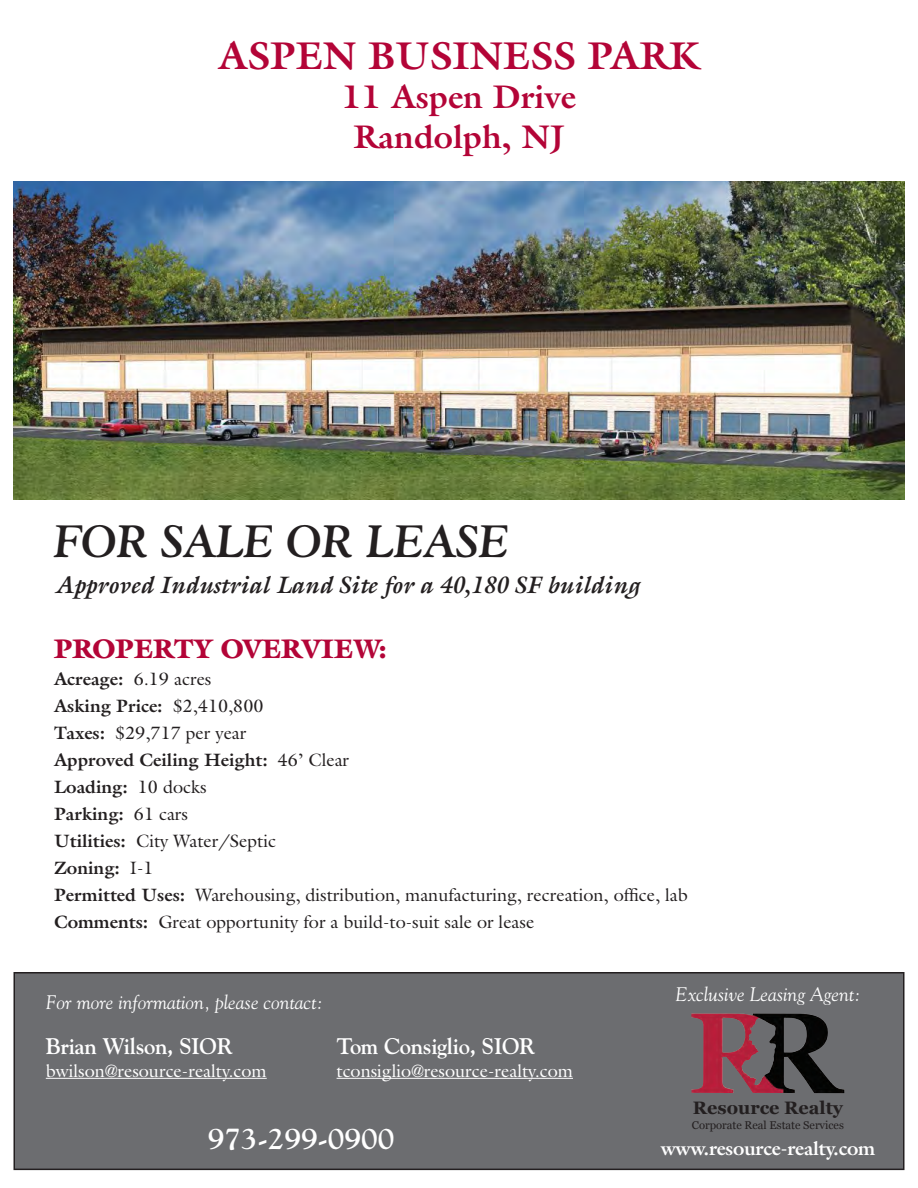
<style>
.page{position:relative;width:918px;height:1188px;background:#fff}
.page>*{position:absolute;margin:0;border:0;box-sizing:border-box;transform-origin:0 0}
.t1{font:italic 700 45px "Goudy";color:#231f20}
.t2{font:700 39px "Galliard";color:#b30437}
.t3{font:700 33px "Galliard";color:#b30437}
.t4{font:700 30px "Goudy";color:#fff}
.t5{font:900 27px "Galliard";color:#b30437}
.t6{font:italic 700 24px "Galliard";color:#231f20}
.t7{font:700 22.5px "Goudy";letter-spacing:-.015em;color:#fff}
.t8{font:italic 19.5px "Goudy";color:#fff}
.t9{font:700 19.5px "Goudy";letter-spacing:-.015em;color:#fff}
.t10{font:700 19.5px "Galliard";letter-spacing:-.015em;color:#fff}
.t11{font:18px "Galliard";color:#231f20}
.t12{font:700 18px "Galliard";color:#231f20}
.t13{font:18px "Galliard";color:#fff}
.t14{font:700 18px "Georgia";color:#231f20}
.t15{font:11.25px "Georgia";color:#231f20}
.s1{font-weight:700}
.s2{font-weight:400}
</style>
<div class="page">
<img style="left:14px;top:181px;width:890px;height:319px">
<div style="left:14px;top:973px;width:890px;height:196px;background:#6c6d70"></div>
<div style="left:14px;top:972px;width:890px;height:198px;border:2px solid #231f20"></div>
<hr style="left:46px;top:1078px;width:221px;height:1px;background:#fff">
<img style="left:691px;top:1013px;width:153px;height:80px">
<hr style="left:337px;top:1078px;width:236px;height:1px;background:#fff">
<p class="t2" style="left:219px;top:30px;width:482px">ASPEN BUSINESS PARK</p>
<p class="t3" style="left:342px;top:76px;width:236px">11 Aspen Drive</p>
<p class="t3" style="left:353px;top:115px;width:213px">Randolph, NJ</p>
<p class="t1" style="left:54px;top:514px;width:457px">FOR SALE OR LEASE</p>
<p class="t6" style="left:55px;top:570px;width:586px">Approved Industrial Land Site for a 40,180 SF building</p>
<p class="t5" style="left:54px;top:632px;width:334px">PROPERTY OVERVIEW:</p>
<p class="t11" style="left:54px;top:667px;width:159px"><span class="s1">Acreage:</span> 6.19 acres</p>
<p class="t12" style="left:54px;top:694px;width:211px">Asking Price: <span class="s2">$2,410,800</span></p>
<p class="t11" style="left:54px;top:721px;width:194px"><span class="s1">Taxes:</span> $29,717 per year</p>
<p class="t12" style="left:54px;top:748px;width:297px">Approved Ceiling Height: <span class="s2">46’ Clear</span></p>
<p class="t12" style="left:54px;top:775px;width:154px">Loading: <span class="s2">10 docks</span></p>
<p class="t12" style="left:54px;top:802px;width:135px">Parking: <span class="s2">61 cars</span></p>
<p class="t11" style="left:54px;top:829px;width:223px"><span class="s1">Utilities:</span> City Water/Septic</p>
<p class="t12" style="left:54px;top:856px;width:101px">Zoning: <span class="s2">I-1</span></p>
<p class="t11" style="left:54px;top:883px;width:635px"><span class="s1">Permitted Uses:</span> Warehousing, distribution, manufacturing, recreation, office, lab</p>
<p class="t11" style="left:54px;top:910px;width:482px"><span class="s1">Comments:</span> Great opportunity for a build-to-suit sale or lease</p>
<p class="t8" style="left:46px;top:990px;width:279px">For more information, please contact:</p>
<p class="t7" style="left:46px;top:1033px;width:189px">Brian Wilson, SIOR</p>
<p class="t13" style="left:46px;top:1059px;width:222px">bwilson@resource-realty.com</p>
<p class="t7" style="left:337px;top:1033px;width:200px">Tom Consiglio, SIOR</p>
<p class="t13" style="left:337px;top:1059px;width:238px">tconsiglio@resource-realty.com</p>
<p class="t9" style="left:63px;top:1053px;width:174px">Tom Consiglio, SIOR</p>
<p class="t9" style="left:282px;top:1053px;width:143px">Scott Peck, SIOR</p>
<p class="t9" style="left:476px;top:1053px;width:98px">Greg Sabato</p>
<p class="t4" style="left:208px;top:1121px;width:188px">973-299-0900</p>
<p class="t8" style="left:676px;top:983px;width:187px">Exclusive Leasing Agent:</p>
<p class="t14" style="left:693px;top:1097px;width:152px">Resource Realty</p>
<p class="t15" style="left:692px;top:1119px;width:154px">Corporate Real Estate Services</p>
<p class="t10" style="left:661px;top:1135px;width:216px">www.resource-realty.com</p>
</div>
